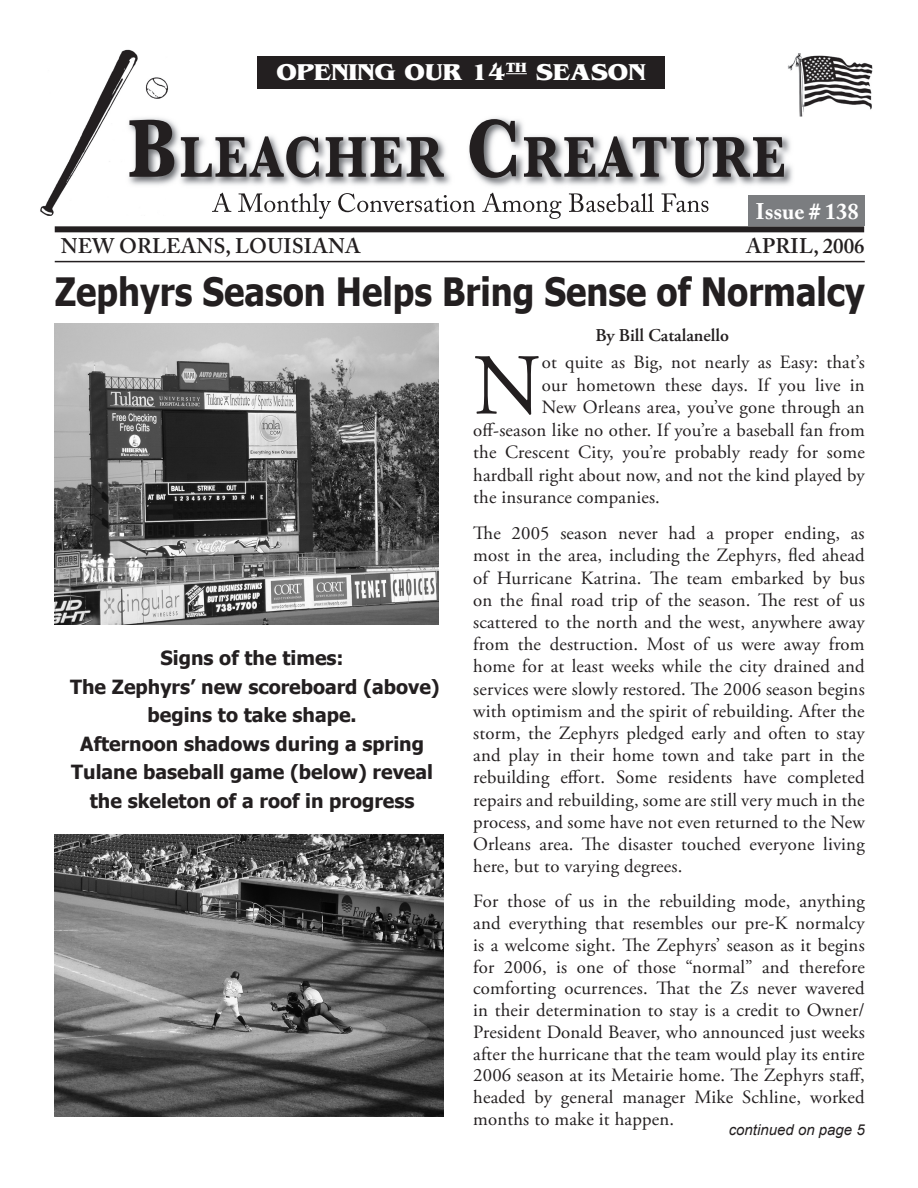
<style>
.page{position:relative;width:918px;height:1188px;background:#fff}
.page>*{position:absolute;margin:0;border:0;box-sizing:border-box;transform-origin:0 0}
.t1{font:86.55px "Adobe Garamond Pro";color:#231f20}
.t2{font:700 39px "Tahoma";color:#231f20;scale:.88 1}
.t3{font:700 24px "Benguiat";color:#fff;scale:1.09 1}
.t4{font:700 22.5px "Adobe Caslon Pro";color:#fff}
.t5{font:600 21px "Adobe Caslon Pro";letter-spacing:.015em;color:#231f20}
.t6{font:700 19.5px/28.5px "Tahoma";color:#231f20;text-align:center}
.t7{font:18.75px/22.2px "Adobe Garamond Pro";letter-spacing:.01em;color:#231f20;text-align:justify}
.t8{font:600 18px "Adobe Garamond Pro";color:#231f20}
.t9{font:italic 15px "Arial";color:#231f20}
</style>
<div class="page">
<img style="left:40px;top:49px;width:128px;height:167px">
<img style="left:126px;top:115px;width:667px;height:74px">
<svg style="left:129px;top:120px;width:45px;height:57px;background:#615f60"></svg>
<svg style="left:181px;top:136px;width:138px;height:42px"></svg>
<svg style="left:326px;top:137px;width:118px;height:40px;background:#787778"></svg>
<svg style="left:470px;top:119px;width:46px;height:59px"></svg>
<svg style="left:524px;top:136px;width:260px;height:42px"></svg>
<img style="left:788px;top:53px;width:84px;height:63px">
<svg style="left:212px;top:193px;width:19px;height:19px"></svg>
<svg style="left:238px;top:193px;width:93px;height:26px"></svg>
<svg style="left:338px;top:193px;width:137px;height:19px"></svg>
<svg style="left:482px;top:193px;width:80px;height:26px"></svg>
<svg style="left:569px;top:193px;width:85px;height:19px"></svg>
<svg style="left:661px;top:193px;width:47px;height:19px"></svg>
<div style="left:748px;top:196px;width:116px;height:30px;background:#7b7d80"></div>
<div style="left:55px;top:226px;width:809px;height:6px;background:#231f20"></div>
<hr style="left:55px;top:261px;width:810px;height:1px;background:#231f20">
<div style="left:257px;top:56px;width:408px;height:33px;background:#231f20"></div>
<svg style="left:506px;top:73px;width:21px;height:1px"></svg>
<img style="left:55px;top:323px;width:384px;height:302px">
<img style="left:55px;top:835px;width:389px;height:282px">
<p class="t3" style="left:276px;top:59px;width:340px">OPENING OUR 14<sup>TH</sup> SEASON</p>
<p class="t5" style="left:61px;top:234px;width:302px">NEW ORLEANS, LOUISIANA</p>
<p class="t4" style="left:755px;top:198px;width:105px">Issue # 138</p>
<p class="t5" style="left:746px;top:234px;width:120px">APRIL, 2006</p>
<h2 class="t2" style="left:55px;top:265px;width:922px">Zephyrs Season Helps Bring Sense of Normalcy</h2>
<p class="t8" style="left:595px;top:325px;width:135px">By Bill Catalanello</p>
<p class="t6" style="left:70px;top:643px;width:371px">Signs of the times:<br>The Zephyrs’ new scoreboard (above) begins to take shape.<br>Afternoon shadows during a spring<br>Tulane baseball game (below) reveal the skeleton of a roof in progress</p>
<h1 class="t1" style="left:473px;top:334px;width:69px">N</h1>
<p class="t7" style="left:542px;top:352px;width:324px">ot quite as Big, not nearly as Easy: that’s</p>
<p class="t7" style="left:542px;top:375px;width:324px">our hometown these days. If you live in</p>
<p class="t7" style="left:542px;top:397px;width:324px">New Orleans area, you’ve gone through an</p>
<p class="t7" style="left:473px;top:420px;width:393px">off-season like no other. If you’re a baseball fan from</p>
<p class="t7" style="left:473px;top:442px;width:393px">the Crescent City, you’re probably ready for some</p>
<p class="t7" style="left:473px;top:465px;width:393px">hardball right about now, and not the kind played by</p>
<p class="t7" style="left:473px;top:487px;width:188px">the insurance companies.</p>
<p class="t7" style="left:473px;top:523px;width:393px">The 2005 season never had a proper ending, as most in the area, including the Zephyrs, fled ahead of Hurricane Katrina. The team embarked by bus on the final road trip of the season. The rest of us scattered to the north and the west, anywhere away from the destruction. Most of us were away from home for at least weeks while the city drained and services were slowly restored. The 2006 season begins with optimism and the spirit of rebuilding. After the storm, the Zephyrs pledged early and often to stay and play in their home town and take part in the rebuilding effort. Some residents have completed repairs and rebuilding, some are still very much in the process, and some have not even returned to the New Orleans area. The disaster touched everyone living here, but to varying degrees.</p>
<p class="t7" style="left:473px;top:891px;width:393px;line-height:21.8px">For those of us in the rebuilding mode, anything and everything that resembles our pre-K normalcy is a welcome sight. The Zephyrs’ season as it begins for 2006, is one of those “normal” and therefore comforting ocurrences. That the Zs never wavered in their determination to stay is a credit to Owner/ President Donald Beaver, who announced just weeks after the hurricane that the team would play its entire 2006 season at its Metairie home. The Zephyrs staff, headed by general manager Mike Schline, worked months to make it happen.</p>
<p class="t9" style="left:729px;top:1122px;width:137px">continued on page 5</p>
</div>
